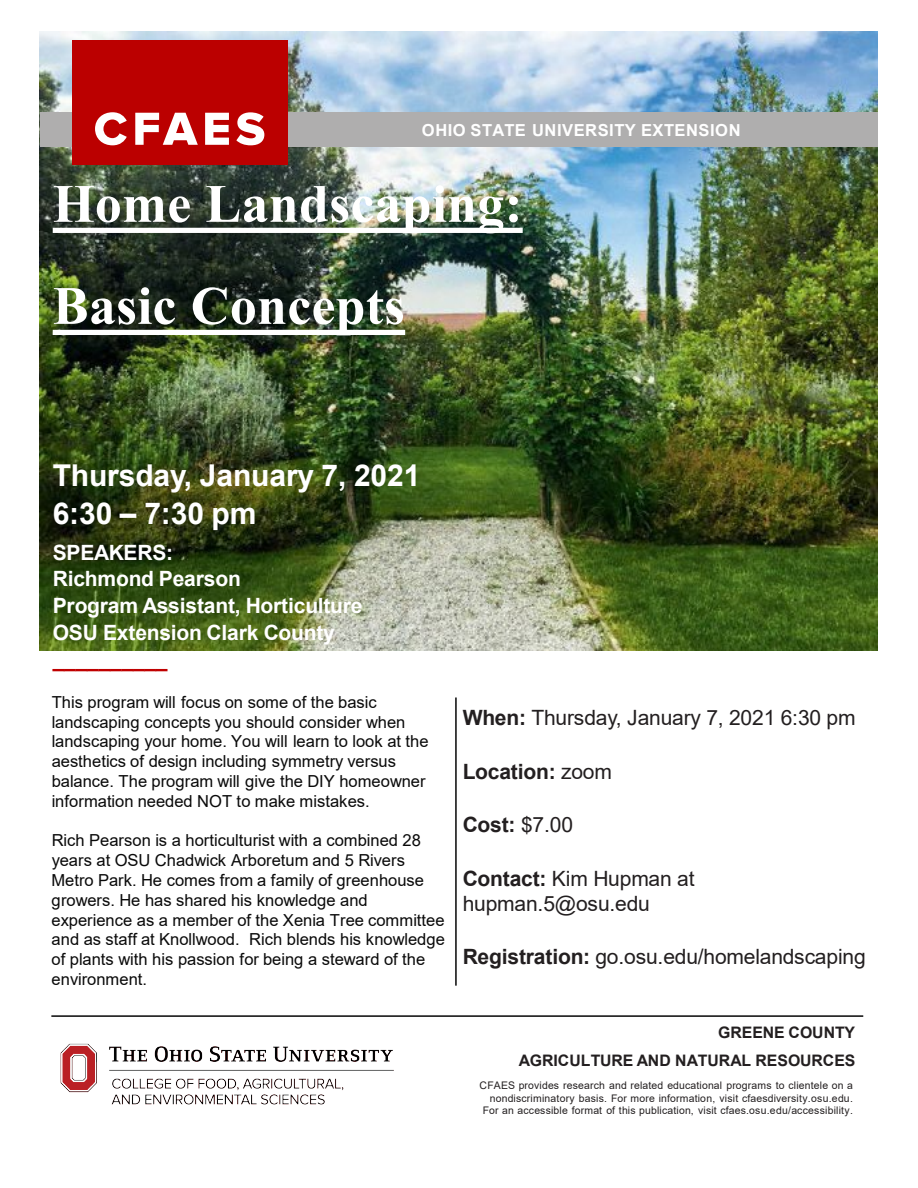
<style>
.page{position:relative;width:918px;height:1188px;background:#fff}
.page>*{position:absolute;margin:0;border:0;box-sizing:border-box;transform-origin:0 0}
.t1{font:700 54px/102px "Times New Roman";letter-spacing:.005em;color:#fff}
.t2{font:700 30px "Arial";letter-spacing:-.005em;color:#fff}
.t3{font:21px/25.2px "Arial";letter-spacing:-.01em;color:#231f20}
.t4{font:700 21px "Arial";letter-spacing:-.01em;color:#fff}
.t5{font:700 21px "Arial";letter-spacing:-.01em;color:#231f20}
.t6{font:700 21px "Arial";color:#c00000}
.t7{font:16.5px/19.8px "Arial";color:#0a0a0a}
.t8{font:700 16.5px "Arial";letter-spacing:.03em;color:#fff}
.t9{font:700 15.9px "Arial";letter-spacing:-.005em;color:#231f20}
.t10{font:10.5px/12.6px "Arial";letter-spacing:.015em;color:#231f20;text-align:right}
.s1{font-weight:700}
.s2{font-weight:400}
</style>
<div class="page">
<img style="left:39px;top:31px;width:839px;height:620px">
<hr style="left:455px;top:698px;width:2px;height:288px;background:#070707">
<svg style="left:53px;top:228px;width:470px;height:5px"></svg>
<svg style="left:53px;top:330px;width:352px;height:5px"></svg>
<div style="left:40px;top:112px;width:73px;height:35px;background:#afaeae"></div>
<div style="left:258px;top:112px;width:620px;height:35px;background:#afaeae"></div>
<div style="left:72px;top:40px;width:215px;height:125px;background:#b00"></div>
<svg style="left:95px;top:112px;width:32px;height:33px"></svg>
<svg style="left:135px;top:113px;width:63px;height:32px"></svg>
<svg style="left:205px;top:113px;width:24px;height:32px"></svg>
<svg style="left:236px;top:112px;width:28px;height:33px"></svg>
<img style="left:60px;top:1043px;width:334px;height:62px">
<hr style="left:51px;top:1015px;width:812px;height:2px;background:#070707">
<p class="t8" style="left:422px;top:118px;width:320px">OHIO STATE UNIVERSITY EXTENSION</p>
<h2 class="t1" style="left:53px;top:151px;width:471px">Home Landscaping:<br>Basic Concepts</h2>
<p class="t2" style="left:53px;top:455px;width:369px">Thursday, January 7, 2021</p>
<p class="t2" style="left:53px;top:492px;width:205px">6:30 – 7:30 pm</p>
<p class="t4" style="left:53px;top:537px;width:122px">SPEAKERS:</p>
<p class="t4" style="left:53px;top:564px;width:190px">Richmond Pearson</p>
<p class="t4" style="left:53px;top:591px;width:311px">Program Assistant, Horticulture</p>
<p class="t4" style="left:53px;top:618px;width:284px">OSU Extension Clark County</p>
<p class="t6" style="left:53px;top:644px;width:116px">__________</p>
<p class="t7" style="left:52px;top:692px;width:378px">This program will focus on some of the basic landscaping concepts you should consider when landscaping your home. You will learn to look at the aesthetics of design including symmetry versus balance. The program will give the DIY homeowner information needed NOT to make mistakes.</p>
<p class="t7" style="left:52px;top:831px;width:395px">Rich Pearson is a horticulturist with a combined 28 years at OSU Chadwick Arboretum and 5 Rivers Metro Park. He comes from a family of greenhouse growers. He has shared his knowledge and experience as a member of the Xenia Tree committee and as staff at Knollwood. Rich blends his knowledge of plants with his passion for being a steward of the environment.</p>
<p class="t3" style="left:463px;top:705px;width:394px"><span class="s1">When:</span> Thursday, January 7, 2021 6:30 pm</p>
<p class="t5" style="left:463px;top:757px;width:151px">Location: <span class="s2">zoom</span></p>
<p class="t5" style="left:463px;top:810px;width:112px">Cost: <span class="s2">$7.00</span></p>
<p class="t3" style="left:463px;top:866px;width:233px"><span class="s1">Contact:</span> Kim Hupman at hupman.5@osu.edu</p>
<p class="t3" style="left:463px;top:944px;width:405px"><span class="s1">Registration:</span> go.osu.edu/homelandscaping</p>
<p class="t9" style="left:718px;top:1022px;width:139px">GREENE COUNTY</p>
<p class="t9" style="left:519px;top:1049px;width:338px">AGRICULTURE AND NATURAL RESOURCES</p>
<p class="t10" style="left:480px;top:1079px;width:375px">CFAES provides research and related educational programs to clientele on a nondiscriminatory basis. For more information, visit cfaesdiversity.osu.edu.<br>For an accessible format of this publication, visit cfaes.osu.edu/accessibility.</p>
</div>
